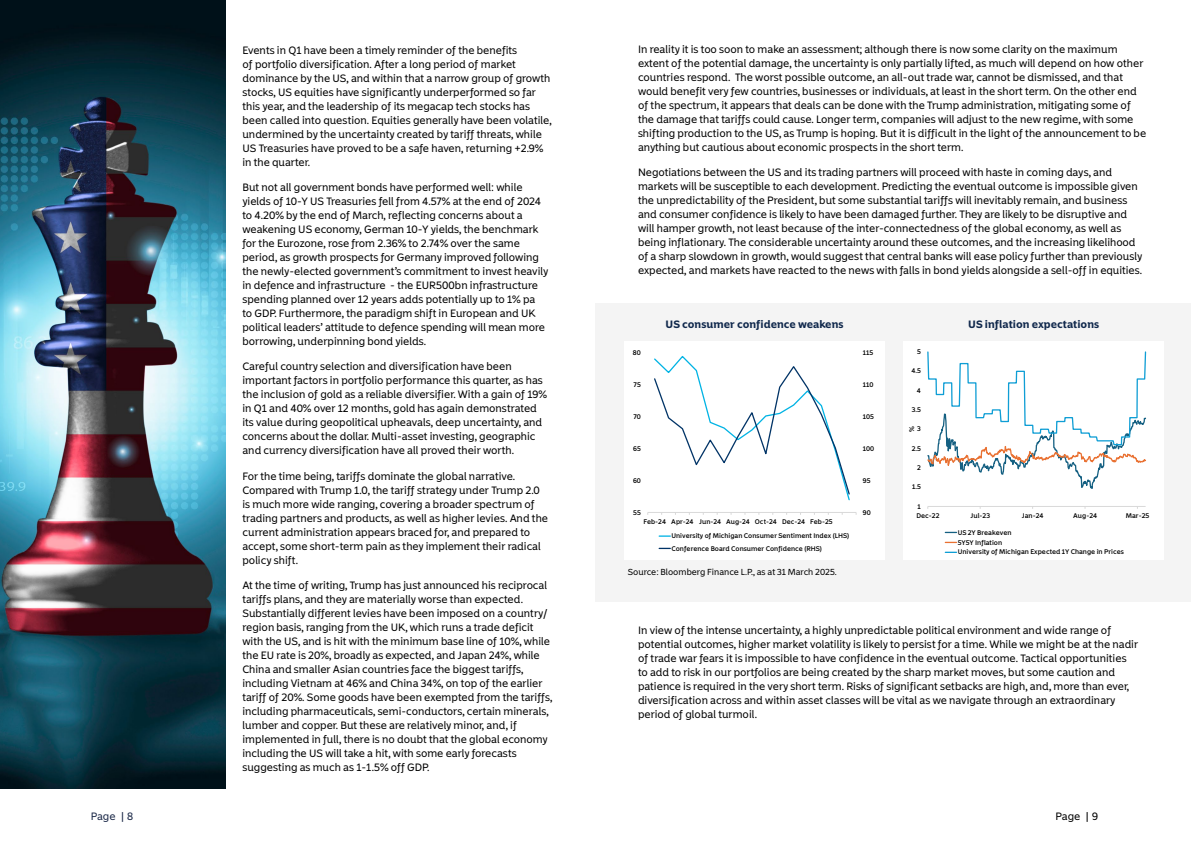
<style>
.page{position:relative;width:1191px;height:842px;background:#fff}
.page>*{position:absolute;margin:0;border:0;box-sizing:border-box;transform-origin:0 0}
.t1{font:11px/14px "The Curve";color:#000}
.t2{font:700 11px "The Curve";color:#10284c}
.t3{font:11px "The Curve";color:#1c2948}
.t4{font:9px "The Curve";color:#000}
.t5{font:500 7px/9.9px "The Curve";color:#000}
.t6{font:500 6.9px/13.9px "The Curve";color:#000}
</style>
<div class="page">
<img style="left:0;top:0;width:225px;height:788px">
<div style="left:596px;top:303px;width:595px;height:299px;background:#f4f4f4"></div>
<div style="left:903px;top:342px;width:261px;height:218px;background:#fff"></div>
<hr style="left:927px;top:506px;width:218px;height:1px;background:#d9d9d9">
<svg style="left:927px;top:352px;width:219px;height:137px"></svg>
<div style="left:624px;top:342px;width:261px;height:218px;background:#fff"></div>
<hr style="left:648px;top:512px;width:208px;height:1px;background:#d9d9d9">
<svg style="left:654px;top:356px;width:196px;height:145px"></svg>
<svg style="left:659px;top:535px;width:11px;height:2px"></svg>
<p class="t1" style="left:242px;top:43px;width:311px">Events in Q1 have been a timely reminder of the benefits<br>of portfolio diversification. After a long period of market dominance by the US, and within that a narrow group of growth stocks, US equities have significantly underperformed so far this year, and the leadership of its megacap tech stocks has been called into question. Equities generally have been volatile, undermined by the uncertainty created by tariff threats, while US Treasuries have proved to be a safe haven, returning +2.9% in the quarter.</p>
<p class="t1" style="left:242px;top:180px;width:307px">But not all government bonds have performed well: while yields of 10-Y US Treasuries fell from 4.57% at the end of 2024 to 4.20% by the end of March, reflecting concerns about a weakening US economy, German 10-Y yields, the benchmark for the Eurozone, rose from 2.36% to 2.74% over the same period, as growth prospects for Germany improved following the newly-elected government’s commitment to invest heavily in defence and infrastructure - the EUR500bn infrastructure spending planned over 12 years adds potentially up to 1% pa<br>to GDP. Furthermore, the paradigm shift in European and UK political leaders’ attitude to defence spending will mean more borrowing, underpinning bond yields.</p>
<p class="t1" style="left:242px;top:359px;width:306px">Careful country selection and diversification have been important factors in portfolio performance this quarter, as has the inclusion of gold as a reliable diversifier. With a gain of 19% in Q1 and 40% over 12 months, gold has again demonstrated its value during geopolitical upheavals, deep uncertainty, and concerns about the dollar. Multi-asset investing, geographic and currency diversification have all proved their worth.</p>
<p class="t1" style="left:242px;top:469px;width:307px">For the time being, tariffs dominate the global narrative.<br>Compared with Trump 1.0, the tariff strategy under Trump 2.0 is much more wide ranging, covering a broader spectrum of trading partners and products, as well as higher levies. And the current administration appears braced for, and prepared to accept, some short-term pain as they implement their radical policy shift.</p>
<p class="t1" style="left:242px;top:578px;width:311px">At the time of writing, Trump has just announced his reciprocal tariffs plans, and they are materially worse than expected.<br>Substantially different levies have been imposed on a country/ region basis, ranging from the UK, which runs a trade deficit with the US, and is hit with the minimum base line of 10%, while the EU rate is 20%, broadly as expected, and Japan 24%, while China and smaller Asian countries face the biggest tariffs, including Vietnam at 46% and China 34%, on top of the earlier tariff of 20%. Some goods have been exempted from the tariffs, including pharmaceuticals, semi-conductors, certain minerals, lumber and copper. But these are relatively minor, and, if implemented in full, there is no doubt that the global economy including the US will take a hit, with some early forecasts suggesting as much as 1-1.5% off GDP.</p>
<p class="t1" style="left:638px;top:42px;width:510px">In reality it is too soon to make an assessment; although there is now some clarity on the maximum extent of the potential damage, the uncertainty is only partially lifted, as much will depend on how other countries respond. The worst possible outcome, an all-out trade war, cannot be dismissed, and that would benefit very few countries, businesses or individuals, at least in the short term. On the other end of the spectrum, it appears that deals can be done with the Trump administration, mitigating some of the damage that tariffs could cause. Longer term, companies will adjust to the new regime, with some shifting production to the US, as Trump is hoping. But it is difficult in the light of the announcement to be anything but cautious about economic prospects in the short term.</p>
<p class="t1" style="left:638px;top:165px;width:506px">Negotiations between the US and its trading partners will proceed with haste in coming days, and markets will be susceptible to each development. Predicting the eventual outcome is impossible given the unpredictability of the President, but some substantial tariffs will inevitably remain, and business and consumer confidence is likely to have been damaged further. They are likely to be disruptive and will hamper growth, not least because of the inter-connectedness of the global economy, as well as being inflationary. The considerable uncertainty around these outcomes, and the increasing likelihood of a sharp slowdown in growth, would suggest that central banks will ease policy further than previously expected, and markets have reacted to the news with falls in bond yields alongside a sell-off in equities.</p>
<p class="t2" style="left:665px;top:317px;width:179px">US consumer confidence weakens</p>
<p class="t2" style="left:968px;top:317px;width:132px">US inflation expectations</p>
<p class="t6" style="left:633px;top:345px;width:9px">80</p>
<p class="t6" style="left:863px;top:345px;width:12px">115</p>
<p class="t5" style="left:917px;top:347px;width:5px">5</p>
<p class="t5" style="left:911px;top:366px;width:11px">4.5</p>
<p class="t6" style="left:633px;top:377px;width:9px">75</p>
<p class="t6" style="left:863px;top:377px;width:12px">110</p>
<p class="t5" style="left:917px;top:385px;width:5px">4</p>
<p class="t6" style="left:633px;top:409px;width:9px">70</p>
<p class="t6" style="left:863px;top:409px;width:13px">105</p>
<p class="t5" style="left:911px;top:405px;width:11px">3.5</p>
<p class="t5" style="left:906px;top:432px;width:7px;rotate:-90deg">%</p>
<p class="t5" style="left:917px;top:424px;width:5px">3</p>
<p class="t6" style="left:633px;top:441px;width:9px">65</p>
<p class="t6" style="left:863px;top:441px;width:13px">100</p>
<p class="t5" style="left:911px;top:443px;width:11px">2.5</p>
<p class="t5" style="left:917px;top:462px;width:5px">2</p>
<p class="t6" style="left:633px;top:473px;width:9px">60</p>
<p class="t6" style="left:863px;top:473px;width:9px">95</p>
<p class="t5" style="left:912px;top:482px;width:10px">1.5</p>
<p class="t6" style="left:633px;top:505px;width:9px">55</p>
<p class="t6" style="left:671px;top:515px;width:179px;text-indent:-28px">Feb-24 Apr-24 Jun-24 Aug-24 Oct-24 Dec-24 Feb-25<br>University of Michigan Consumer Sentiment Index (LHS)</p>
<p class="t6" style="left:671px;top:541px;width:152px">Conference Board Consumer Confidence (RHS)</p>
<p class="t4" style="left:628px;top:567px;width:210px">Source: Bloomberg Finance L.P., as at 31 March 2025.</p>
<p class="t6" style="left:863px;top:505px;width:9px">90</p>
<p class="t5" style="left:917px;top:501px;width:5px">1</p>
<p class="t5" style="left:916px;top:511px;width:24px">Dec-22</p>
<p class="t5" style="left:970px;top:511px;width:21px">Jul-23</p>
<p class="t5" style="left:1022px;top:511px;width:23px">Jan-24</p>
<p class="t5" style="left:1073px;top:511px;width:25px">Aug-24</p>
<p class="t5" style="left:1125px;top:511px;width:25px">Mar-25</p>
<p class="t5" style="left:957px;top:527px;width:168px">US 2Y Breakeven<br>5Y5Y Inflation<br>University of Michigan Expected 1Y Change in Prices</p>
<p class="t1" style="left:638px;top:623px;width:502px">In view of the intense uncertainty, a highly unpredictable political environment and wide range of potential outcomes, higher market volatility is likely to persist for a time. While we might be at the nadir of trade war fears it is impossible to have confidence in the eventual outcome. Tactical opportunities to add to risk in our portfolios are being created by the sharp market moves, but some caution and patience is required in the very short term. Risks of significant setbacks are high, and, more than ever, diversification across and within asset classes will be vital as we navigate through an extraordinary period of global turmoil.</p>
<p class="t3" style="left:91px;top:809px;width:44px">Page | 8</p>
<p class="t1" style="left:1055px;top:809px;width:44px">Page | 9</p>
</div>
